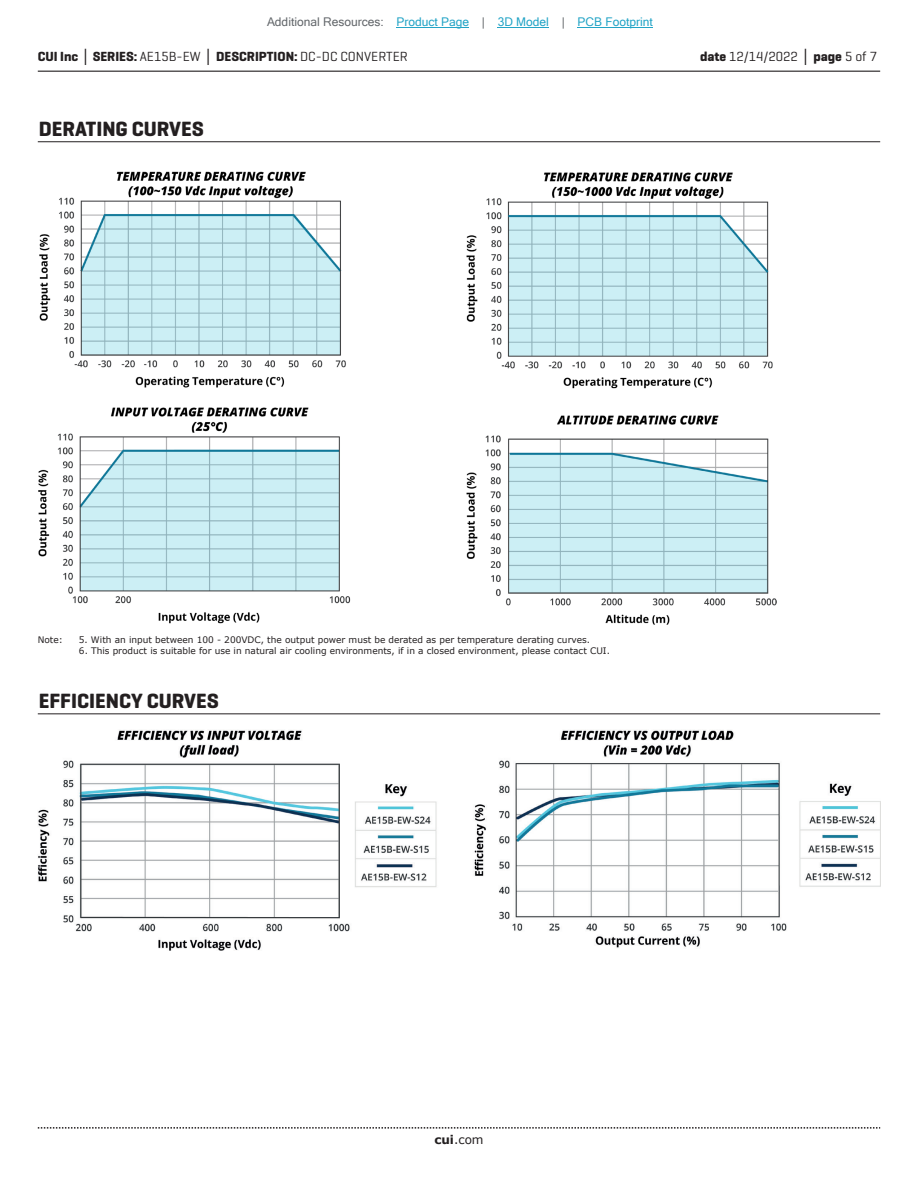
<style>
.page{position:relative;width:918px;height:1188px;background:#fff}
.page>*{position:absolute;margin:0;border:0;box-sizing:border-box;transform-origin:0 0}
.t1{font:700 21px "Geogrotesque";color:#231f20}
.t2{font:700 13.5px "Geogrotesque";color:#231f20}
.t3{font:13.5px "Geogrotesque";color:#231f20}
.t4{font:12px "Microsoft Sans Serif";color:#23a4c6}
.t5{font:12px "Verdana";color:#231f20}
.t6{font:9px "Verdana";color:#231f20}
.s1{color:#63676b}
.s2{font-family:"Verdana"}
.s3{font-weight:400}
.s4{font-weight:700}
.s5{font-family:"Verdana";font-weight:700}
</style>
<div class="page">
<hr style="left:38px;top:71px;width:842px;height:1px;background:#231f20">
<svg style="left:38px;top:1127px;width:842px;height:2px"></svg>
<hr style="left:38px;top:141px;width:842px;height:1px;background:#231f20">
<hr style="left:38px;top:713px;width:842px;height:1px;background:#231f20">
<img style="left:38px;top:171px;width:739px;height:454px">
<img style="left:38px;top:730px;width:842px;height:221px">
<hr style="left:397px;top:27px;width:72px;height:1px;background:#23a4c6">
<hr style="left:498px;top:27px;width:51px;height:1px;background:#23a4c6">
<hr style="left:578px;top:27px;width:75px;height:1px;background:#23a4c6">
<h3 class="t4" style="left:267px;top:15px;width:387px"><span class="s1">Additional Resources:</span> Product Page <span class="s1">|</span> 3D Model <span class="s1">|</span> PCB Footprint</h3>
<h2 class="t2" style="left:38px;top:48px;width:372px">CUI Inc <span class="s2">│</span> SERIES: <span class="s3">AE15B-EW</span> <span class="s2">│</span> DESCRIPTION: <span class="s3">DC-DC CONVERTER</span></h2>
<h2 class="t3" style="left:700px;top:48px;width:179px"><span class="s4">date</span> 12/14/2022 <span class="s5">│</span> <span class="s4">page</span> 5 of 7</h2>
<h1 class="t1" style="left:39px;top:116px;width:167px">DERATING CURVES</h1>
<p class="t6" style="left:38px;top:634px;width:27px">Note:</p>
<p class="t6" style="left:79px;top:634px;width:513px">5. With an input between 100 - 200VDC, the output power must be derated as per temperature derating curves.</p>
<p class="t6" style="left:79px;top:644px;width:533px">6. This product is suitable for use in natural air cooling environments, if in a closed environment, please contact CUI.</p>
<h1 class="t1" style="left:39px;top:688px;width:181px">EFFICIENCY CURVES</h1>
<h3 class="t5" style="left:434px;top:1131px;width:51px"><span class="s4">cui</span>.com</h3>
</div>
